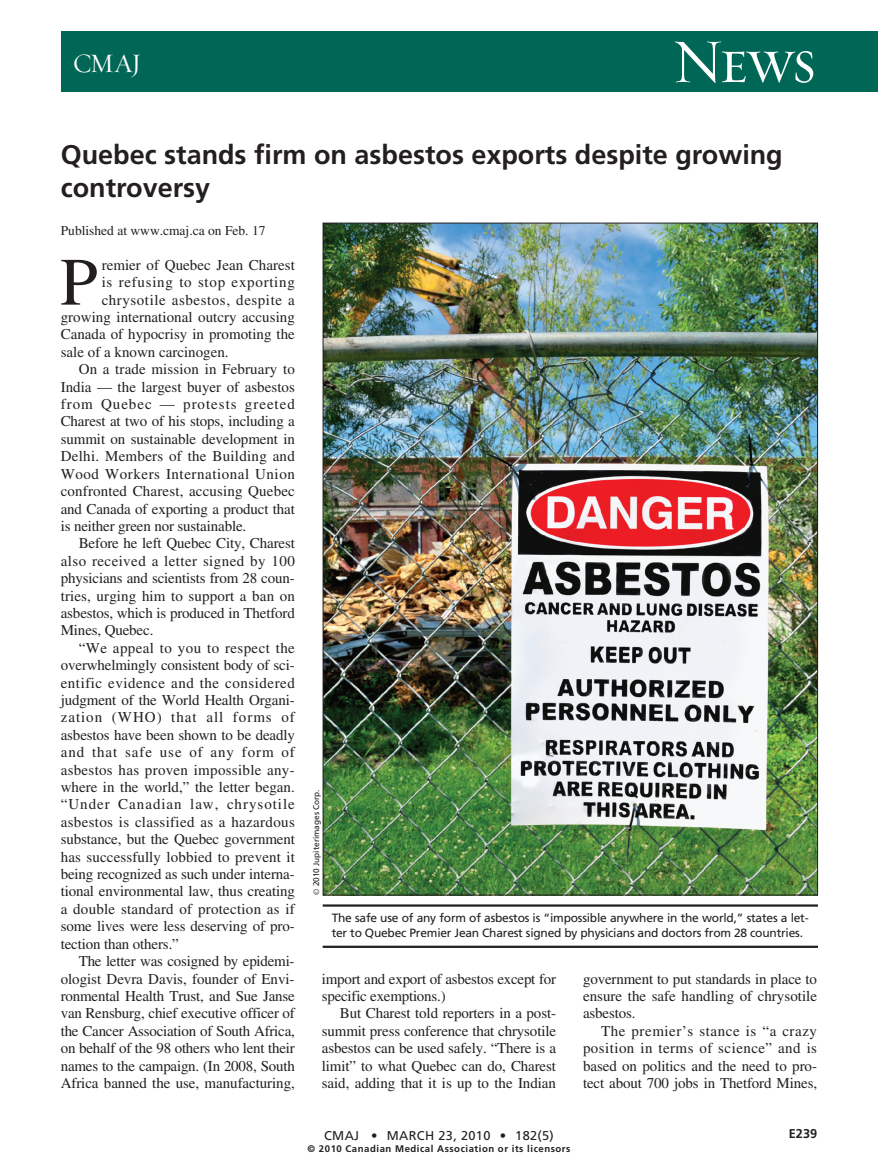
<style>
.page{position:relative;width:878px;height:1175px;background:#fff}
.page>*{position:absolute;margin:0;border:0;box-sizing:border-box;transform-origin:0 0}
.t1{font:67.5px "Times";color:#231f20}
.t2{font:63px "Requiem Display HTF Small Caps";color:#fff}
.t3{font:700 27px/33px "Frutiger";color:#231f20}
.t4{font:27px "Requiem Display HTF Roman";color:#fff}
.t5{font:15px/17.4px "Times";letter-spacing:-.005em;color:#231f20;text-align:justify}
.t6{font:15px "Times";letter-spacing:.02em;color:#231f20}
.t7{font:15px "Times";letter-spacing:.065em;color:#231f20}
.t8{font:15px "Times";letter-spacing:.035em;color:#231f20}
.t9{font:15px "Times";letter-spacing:.03em;color:#231f20}
.t10{font:15px "Times";letter-spacing:.025em;color:#231f20}
.t11{font:15px "Times";letter-spacing:.05em;color:#231f20}
.t12{font:13.5px "Times";color:#231f20}
.t13{font:12.75px "Frutiger";letter-spacing:.025em;color:#231f20}
.t14{font:700 12.75px "Frutiger";color:#231f20}
.t15{font:12px/15px "Frutiger";letter-spacing:-.02em;color:#231f20}
.t16{font:700 9.6px "Frutiger";letter-spacing:.055em;color:#231f20}
.t17{font:8.25px "Frutiger";color:#231f20}
.s1{font-family:"Times"}
</style>
<div class="page">
<div style="left:61px;top:32px;width:817px;height:60px;background:#006756"></div>
<img style="left:324px;top:225px;width:492px;height:668px">
<hr style="left:322px;top:904px;width:496px;height:2px;background:#231f20">
<hr style="left:322px;top:945px;width:496px;height:3px;background:#231f20">
<h3 class="t4" style="left:73px;top:47px;width:70px">CMAJ</h3>
<h2 class="t2" style="left:671px;top:23px;width:146px">News</h2>
<h3 class="t3" style="left:61px;top:140px;width:723px">Quebec stands firm on asbestos exports despite growing controversy</h3>
<p class="t12" style="left:61px;top:225px;width:206px">Published at www.cmaj.ca on Feb. 17</p>
<h1 class="t1" style="left:60px;top:258px;width:39px">P</h1>
<p class="t5" style="left:102px;top:258px;width:195px">remier of Quebec Jean Charest</p>
<p class="t11" style="left:102px;top:277px;width:195px">is refusing to stop exporting</p>
<p class="t8" style="left:102px;top:294px;width:195px">chrysotile asbestos, despite a</p>
<p class="t5" style="left:61px;top:310px;width:235px">growing international outcry accusing</p>
<p class="t5" style="left:61px;top:327px;width:236px">Canada of hypocrisy in promoting the</p>
<p class="t5" style="left:61px;top:345px;width:169px">sale of a known carcinogen.</p>
<p class="t5" style="left:79px;top:362px;width:217px">On a trade mission in February to</p>
<p class="t5" style="left:61px;top:379px;width:236px">India — the largest buyer of asbestos</p>
<p class="t7" style="left:61px;top:399px;width:235px">from Quebec — protests greeted</p>
<p class="t5" style="left:61px;top:414px;width:236px">Charest at two of his stops, including a</p>
<p class="t5" style="left:61px;top:432px;width:235px">summit on sustainable development in</p>
<p class="t6" style="left:61px;top:451px;width:235px">Delhi. Members of the Building and</p>
<p class="t8" style="left:61px;top:468px;width:235px">Wood Workers International Union</p>
<p class="t5" style="left:61px;top:484px;width:235px">confronted Charest, accusing Quebec</p>
<p class="t5" style="left:61px;top:501px;width:236px">and Canada of exporting a product that</p>
<p class="t5" style="left:61px;top:519px;width:187px">is neither green nor sustainable.</p>
<p class="t5" style="left:79px;top:536px;width:218px">Before he left Quebec City, Charest</p>
<p class="t9" style="left:61px;top:555px;width:236px">also received a letter signed by 100</p>
<p class="t5" style="left:61px;top:571px;width:235px">physicians and scientists from 28 coun-</p>
<p class="t5" style="left:61px;top:588px;width:236px">tries, urging him to support a ban on</p>
<p class="t5" style="left:61px;top:606px;width:236px">asbestos, which is produced in Thetford</p>
<p class="t5" style="left:61px;top:623px;width:94px">Mines, Quebec.</p>
<p class="t10" style="left:79px;top:642px;width:218px">“We appeal to you to respect the</p>
<p class="t5" style="left:61px;top:658px;width:235px">overwhelmingly consistent body of sci-</p>
<p class="t8" style="left:61px;top:677px;width:236px">entific evidence and the considered</p>
<p class="t5" style="left:61px;top:693px;width:235px">judgment of the World Health Organi-</p>
<p class="t7" style="left:61px;top:712px;width:236px">zation (WHO) that all forms of</p>
<p class="t5" style="left:61px;top:727px;width:236px">asbestos have been shown to be deadly</p>
<p class="t7" style="left:61px;top:747px;width:236px">and that safe use of any form of</p>
<p class="t6" style="left:61px;top:764px;width:235px">asbestos has proven impossible any-</p>
<p class="t5" style="left:61px;top:780px;width:236px">where in the world,” the letter began.</p>
<p class="t7" style="left:61px;top:799px;width:235px">“Under Canadian law, chrysotile</p>
<p class="t6" style="left:61px;top:816px;width:235px">asbestos is classified as a hazardous</p>
<p class="t5" style="left:61px;top:832px;width:236px">substance, but the Quebec government</p>
<p class="t5" style="left:61px;top:849px;width:236px">has successfully lobbied to prevent it</p>
<p class="t5" style="left:61px;top:867px;width:235px">being recognized as such under interna-</p>
<p class="t5" style="left:61px;top:884px;width:235px">tional environmental law, thus creating</p>
<p class="t6" style="left:61px;top:903px;width:236px">a double standard of protection as if</p>
<p class="t5" style="left:61px;top:919px;width:235px">some lives were less deserving of pro-</p>
<p class="t5" style="left:61px;top:936px;width:120px">tection than others.”</p>
<p class="t5" style="left:79px;top:954px;width:217px">The letter was cosigned by epidemi-</p>
<p class="t5" style="left:61px;top:971px;width:235px">ologist Devra Davis, founder of Envi-</p>
<p class="t5" style="left:61px;top:988px;width:236px">ronmental Health Trust, and Sue Janse</p>
<p class="t5" style="left:61px;top:1006px;width:236px">van Rensburg, chief executive officer of</p>
<p class="t5" style="left:61px;top:1023px;width:235px">the Cancer Association of South Africa,</p>
<p class="t5" style="left:61px;top:1041px;width:236px">on behalf of the 98 others who lent their</p>
<p class="t5" style="left:61px;top:1058px;width:235px">names to the campaign. (In 2008, South</p>
<p class="t5" style="left:61px;top:1075px;width:235px">Africa banned the use, manufacturing,</p>
<p class="t17" style="left:313px;top:894px;width:107px;rotate:-90deg"><span class="s1">©</span> 2010 Jupiterimages Corp.</p>
<p class="t15" style="left:332px;top:911px;width:478px">The safe use of any form of asbestos is “impossible anywhere in the world,” states a let&shy;ter to Quebec Premier Jean Charest signed by physicians and doctors from 28 countries.</p>
<p class="t5" style="left:322px;top:971px;width:236px">import and export of asbestos except for specific exemptions.)</p>
<p class="t5" style="left:322px;top:1006px;width:236px;text-indent:18px">But Charest told reporters in a post&shy;summit press conference that chrysotile asbestos can be used safely. “There is a limit” to what Quebec can do, Charest said, adding that it is up to the Indian</p>
<p class="t5" style="left:583px;top:971px;width:236px">government to put standards in place to ensure the safe handling of chrysotile asbestos.</p>
<p class="t5" style="left:583px;top:1023px;width:236px;text-indent:18px">The premier’s stance is “a crazy position in terms of science” and is based on politics and the need to pro&shy;tect about 700 jobs in Thetford Mines,</p>
<p class="t13" style="left:324px;top:1130px;width:231px">CMAJ • MARCH 23, 2010 • 182(5)</p>
<p class="t16" style="left:307px;top:1145px;width:264px">© 2010 Canadian Medical Association or its licensors</p>
<p class="t14" style="left:788px;top:1128px;width:30px">E239</p>
</div>
